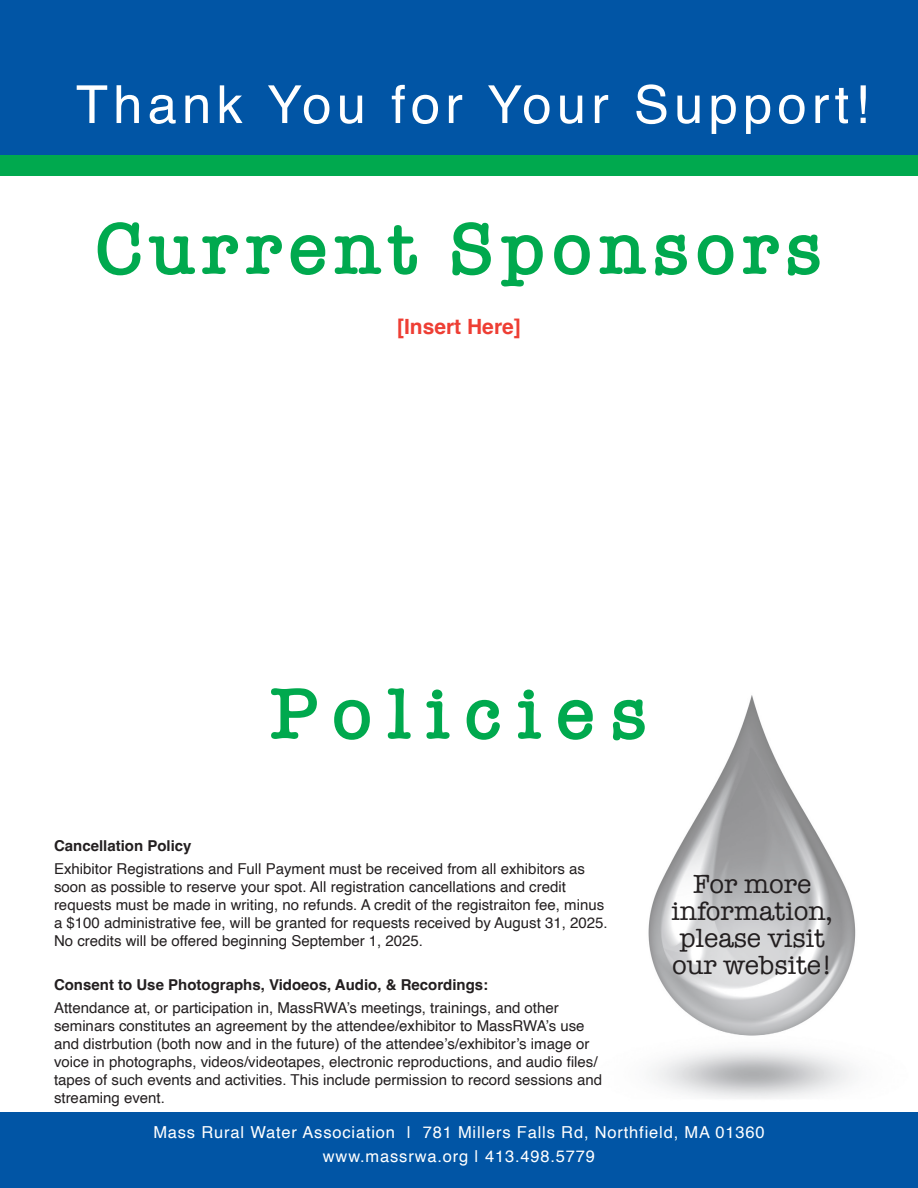
<style>
.page{position:relative;width:918px;height:1188px;background:#fff}
.page>*{position:absolute;margin:0;border:0;box-sizing:border-box;transform-origin:0 0}
.t1{font:600 75px "American Typewriter";letter-spacing:.08em;color:#00a94e}
.t2{font:600 75px "American Typewriter";letter-spacing:.2em;color:#00a94e}
.t3{font:52.5px "Helvetica";letter-spacing:.1em;color:#fff}
.t4{font:27px/27px "American Typewriter";color:#231f20;text-align:center}
.t5{font:700 21px "Helvetica";color:#ee3e34}
.t6{font:16.5px/24.2px "Helvetica";letter-spacing:.05em;color:#fff;text-align:center}
.t7{font:15px/18px "Helvetica";color:#231f20}
.t8{font:700 15px "Helvetica";color:#231f20}
</style>
<div class="page">
<div style="left:0;top:1112px;width:918px;height:76px;background:#0155a5"></div>
<div style="left:0;top:0;width:918px;height:156px;background:#0155a5"></div>
<div style="left:1px;top:156px;width:917px;height:20px;background:#00a94e"></div>
<img style="left:648px;top:695px;width:208px;height:404px">
<h2 class="t3" style="left:76px;top:64px;width:795px">Thank You for Your Support!</h2>
<h1 class="t1" style="left:96px;top:192px;width:728px">Current Sponsors</h1>
<h3 class="t5" style="left:397px;top:314px;width:125px">[Insert Here]</h3>
<h1 class="t2" style="left:270px;top:656px;width:379px">Policies</h1>
<p class="t8" style="left:54px;top:837px;width:139px">Cancellation Policy</p>
<p class="t7" style="left:54px;top:860px;width:555px">Exhibitor Registrations and Full Payment must be received from all exhibitors as soon as possible to reserve your spot. All registration cancellations and credit requests must be made in writing, no refunds. A credit of the registraiton fee, minus a $100 administrative fee, will be granted for requests received by August 31, 2025.<br>No credits will be offered beginning September 1, 2025.</p>
<p class="t8" style="left:54px;top:976px;width:436px">Consent to Use Photographs, Vidoeos, Audio, &amp; Recordings:</p>
<p class="t7" style="left:54px;top:999px;width:550px">Attendance at, or participation in, MassRWA’s meetings, trainings, and other seminars constitutes an agreement by the attendee/exhibitor to MassRWA’s use and distrbution (both now and in the future) of the attendee’s/exhibitor’s image or voice in photographs, videos/videotapes, electronic reproductions, and audio files/ tapes of such events and activities. This include permission to record sessions and streaming event.</p>
<h3 class="t4" style="left:672px;top:870px;width:163px">For more information, please visit our website!</h3>
<p class="t6" style="left:153px;top:1120px;width:613px">Mass Rural Water Association | 781 Millers Falls Rd, Northfield, MA 01360 www.massrwa.org | 413.498.5779</p>
</div>
